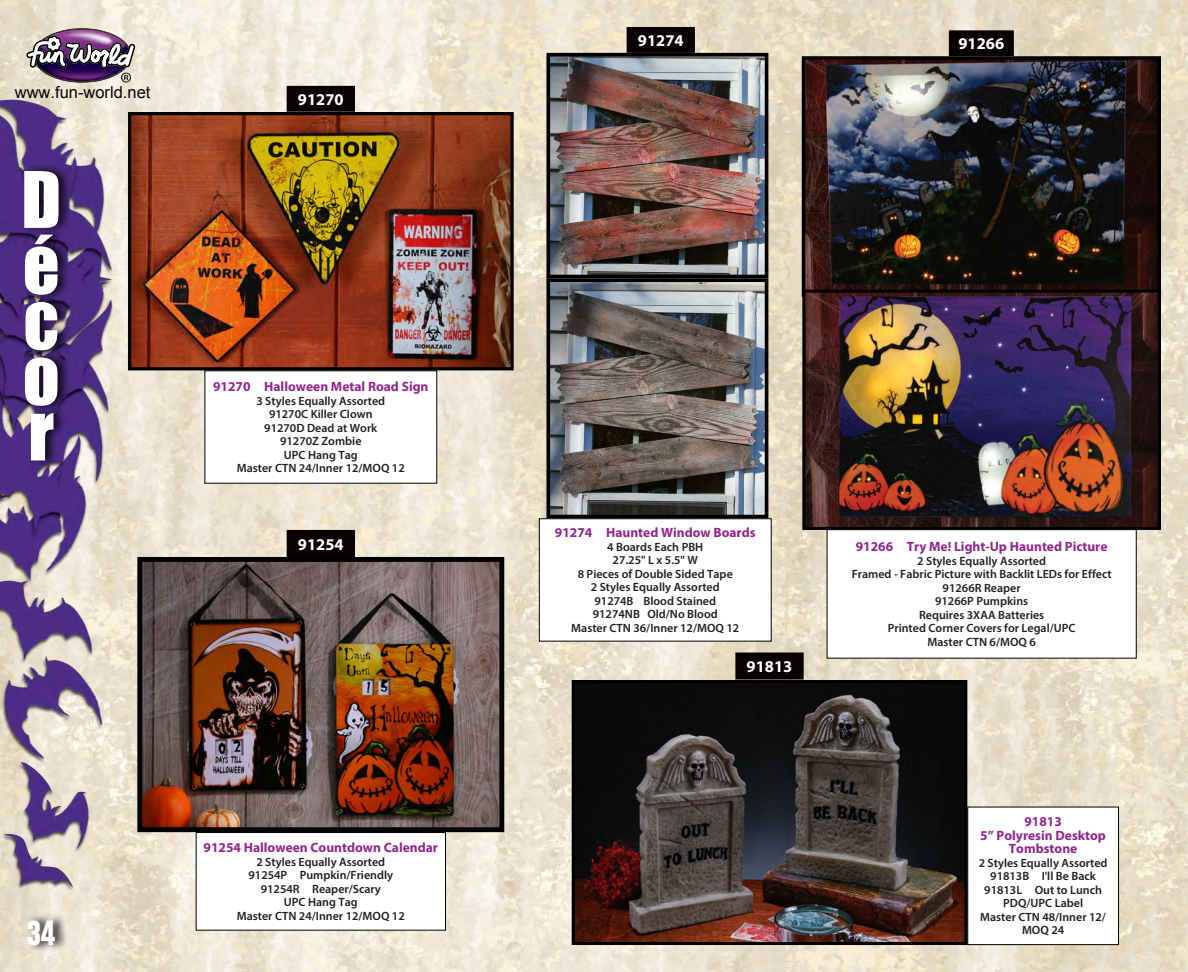
<style>
.page{position:relative;width:1188px;height:972px;background:#fff}
.page>*{position:absolute;margin:0;border:0;box-sizing:border-box;transform-origin:0 0}
.t1{font:72px/55.5px "Impact";color:#fff}
.t2{font:37.5px "Chalet Comprime Hong Kong Eighty";color:#fff}
.t3{font:700 16.5px "Myriad Pro";color:#fff}
.t4{font:16.5px "Arial";color:#040503}
.t5{font:700 13.5px/13.5px "Myriad Pro";color:#93268f;text-align:center}
.t6{font:600 12px/13.5px "Myriad Pro";color:#231f20;text-align:center}
</style>
<div class="page">
<img style="left:0;top:0;width:1188px;height:972px">
<img style="left:0;top:0;width:112px;height:957px">
<svg style="left:26px;top:28px;width:109px;height:55px"></svg>
<svg style="left:27px;top:912px;width:42px;height:41px"></svg>
<div style="left:22px;top:163px;width:51px;height:306px;background:#010101;opacity:.75"></div>
<img style="left:807px;top:61px;width:349px;height:229px">
<div style="left:802px;top:56px;width:359px;height:241px;border:4px solid #010101"></div>
<img style="left:806px;top:294px;width:351px;height:232px">
<div style="left:802px;top:290px;width:359px;height:240px;border:3px solid #010101"></div>
<svg style="left:826px;top:529px;width:311px;height:130px"></svg>
<div style="left:949px;top:30px;width:65px;height:26px;background:#080302"></div>
<img style="left:551px;top:283px;width:212px;height:230px">
<div style="left:546px;top:278px;width:222px;height:240px;border:4px solid #010101"></div>
<img style="left:551px;top:58px;width:212px;height:215px">
<div style="left:546px;top:53px;width:222px;height:225px;border:4px solid #010101"></div>
<svg style="left:539px;top:518px;width:233px;height:124px"></svg>
<div style="left:627px;top:27px;width:68px;height:26px;background:#080302"></div>
<svg style="left:195px;top:832px;width:251px;height:99px"></svg>
<div style="left:287px;top:530px;width:68px;height:27px;background:#080302"></div>
<svg style="left:967px;top:806px;width:152px;height:139px"></svg>
<div style="left:735px;top:653px;width:69px;height:27px;background:#080302"></div>
<img style="left:576px;top:684px;width:387px;height:257px">
<div style="left:572px;top:680px;width:395px;height:265px;border:3px solid #010101"></div>
<svg style="left:204px;top:370px;width:234px;height:114px"></svg>
<div style="left:287px;top:86px;width:68px;height:26px;background:#080302"></div>
<img style="left:132px;top:116px;width:378px;height:250px">
<div style="left:128px;top:112px;width:386px;height:258px;border:3px solid #010101"></div>
<img style="left:143px;top:563px;width:355px;height:263px">
<div style="left:137px;top:557px;width:367px;height:275px;border:5px solid #010101"></div>
<h3 class="t4" style="left:15px;top:81px;width:137px">www.fun-world.net</h3>
<h1 class="t1" style="left:21px;top:165px;width:41px;line-height:66px">D é</h1>
<h1 class="t1" style="left:23px;top:292px;width:38px;text-align:justify">c o r</h1>
<p class="t3" style="left:298px;top:89px;width:47px">91270</p>
<p class="t5" style="left:213px;top:379px;width:217px">91270 Halloween Metal Road Sign</p>
<p class="t6" style="left:256px;top:393px;width:130px">3 Styles Equally Assorted</p>
<p class="t6" style="left:269px;top:407px;width:105px">91270C Killer Clown</p>
<p class="t6" style="left:264px;top:420px;width:115px">91270D Dead at Work</p>
<p class="t6" style="left:280px;top:434px;width:83px">91270Z Zombie</p>
<p class="t6" style="left:284px;top:447px;width:75px">UPC Hang Tag</p>
<p class="t6" style="left:237px;top:461px;width:169px">Master CTN 24/Inner 12/MOQ 12</p>
<p class="t3" style="left:298px;top:533px;width:47px">91254</p>
<h2 class="t2" style="left:27px;top:911px;width:30px">34</h2>
<p class="t5" style="left:204px;top:840px;width:236px">91254 Halloween Countdown Calendar</p>
<p class="t6" style="left:256px;top:855px;width:130px">2 Styles Equally Assorted</p>
<p class="t6" style="left:248px;top:868px;width:146px">91254P Pumpkin/Friendly</p>
<p class="t6" style="left:261px;top:882px;width:122px">91254R Reaper/Scary</p>
<p class="t6" style="left:284px;top:895px;width:75px">UPC Hang Tag</p>
<p class="t6" style="left:237px;top:909px;width:169px">Master CTN 24/Inner 12/MOQ 12</p>
<p class="t3" style="left:638px;top:30px;width:47px">91274</p>
<p class="t3" style="left:958px;top:33px;width:47px">91266</p>
<p class="t5" style="left:555px;top:526px;width:202px">91274 Haunted Window Boards</p>
<p class="t6" style="left:607px;top:540px;width:98px">4 Boards Each PBH</p>
<p class="t6" style="left:613px;top:553px;width:87px">27.25" L x 5.5" W</p>
<p class="t6" style="left:578px;top:567px;width:157px">8 Pieces of Double Sided Tape</p>
<p class="t6" style="left:591px;top:580px;width:130px">2 Styles Equally Assorted</p>
<p class="t6" style="left:594px;top:594px;width:123px">91274B Blood Stained</p>
<p class="t6" style="left:593px;top:607px;width:127px">91274NB Old/No Blood</p>
<p class="t6" style="left:571px;top:621px;width:169px">Master CTN 36/Inner 12/MOQ 12</p>
<p class="t3" style="left:747px;top:656px;width:47px">91813</p>
<p class="t5" style="left:856px;top:539px;width:253px">91266 Try Me! Light-Up Haunted Picture</p>
<p class="t6" style="left:917px;top:554px;width:130px">2 Styles Equally Assorted</p>
<p class="t6" style="left:852px;top:567px;width:261px">Framed - Fabric Picture with Backlit LEDs for Effect</p>
<p class="t6" style="left:943px;top:581px;width:80px">91266R Reaper</p>
<p class="t6" style="left:935px;top:594px;width:95px">91266P Pumpkins</p>
<p class="t6" style="left:919px;top:608px;width:127px">Requires 3XAA Batteries</p>
<p class="t6" style="left:888px;top:621px;width:189px">Printed Corner Covers for Legal/UPC</p>
<p class="t6" style="left:928px;top:635px;width:110px">Master CTN 6/MOQ 6</p>
<p class="t5" style="left:1024px;top:815px;width:39px">91813</p>
<p class="t5" style="left:980px;top:828px;width:127px">5” Polyresin Desktop<br>Tombstone</p>
<p class="t6" style="left:979px;top:856px;width:130px">2 Styles Equally Assorted</p>
<p class="t6" style="left:990px;top:869px;width:107px">91813B I'll Be Back</p>
<p class="t6" style="left:984px;top:883px;width:119px">91813L Out to Lunch</p>
<p class="t6" style="left:1003px;top:896px;width:81px">PDQ/UPC Label</p>
<p class="t6" style="left:980px;top:910px;width:127px">Master CTN 48/Inner 12/<br>MOQ 24</p>
</div>
